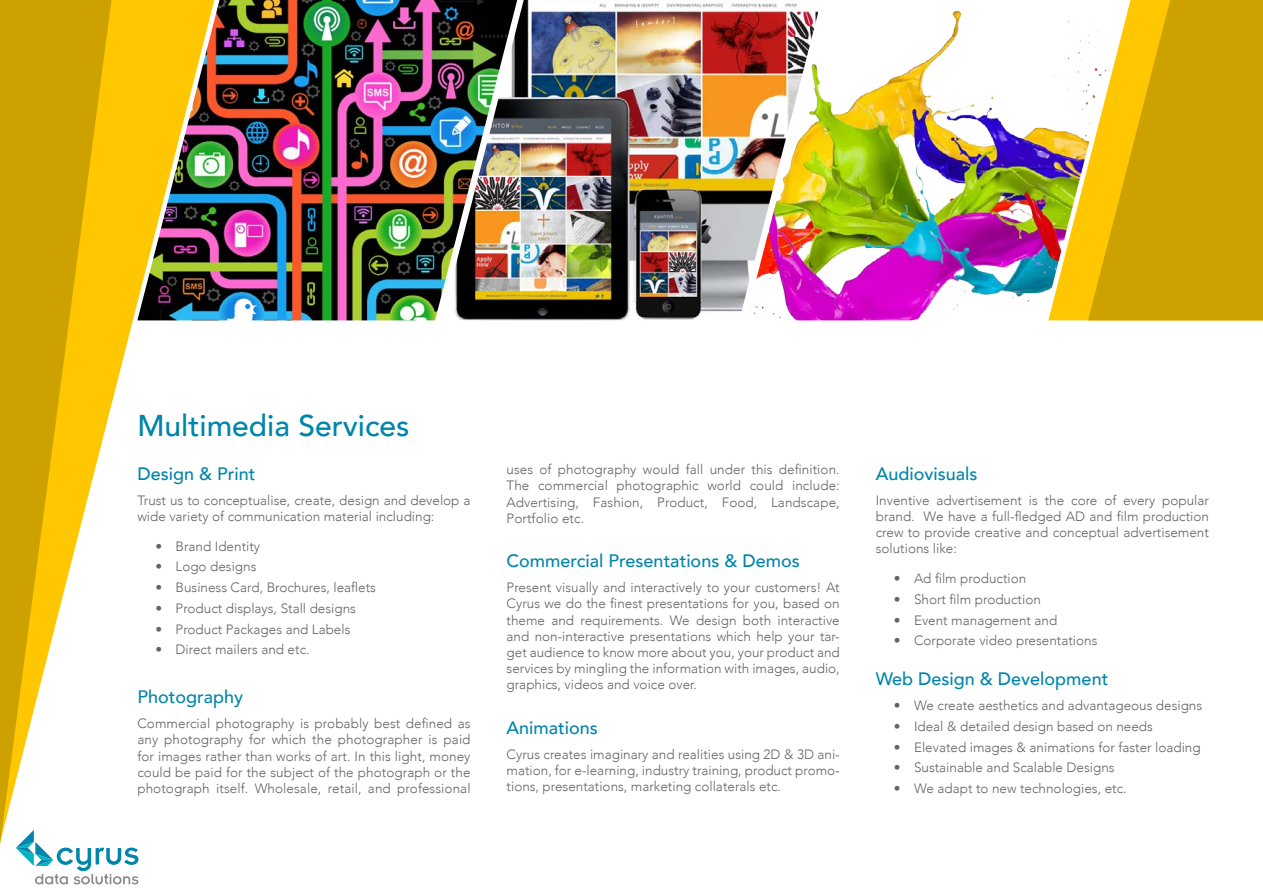
<style>
.page{position:relative;width:1263px;height:893px;background:#fff}
.page>*{position:absolute;margin:0;border:0;box-sizing:border-box;transform-origin:0 0}
.t1{font:500 30px "Avenir";color:#0085ab}
.t2{font:500 18px "Avenir";color:#0085ab}
.t3{font:300 13.5px/16.2px "Avenir";color:#636466;text-align:justify}
</style>
<div class="page">
<img style="left:517px;top:0;width:229px;height:320px">
<img style="left:214px;top:0;width:303px;height:320px">
<img style="left:746px;top:3px;width:302px;height:317px">
<svg style="left:111px;top:0;width:103px;height:406px;fill:#ffc700"></svg>
<svg style="left:0;top:0;width:111px;height:845px;fill:#cca100"></svg>
<svg style="left:16px;top:830px;width:122px;height:54px"></svg>
<img style="left:1048px;top:21px;width:40px;height:299px">
<svg style="left:1088px;top:0;width:175px;height:320px;background:#d8ae12"></svg>
<h1 class="t1" style="left:137px;top:399px;width:274px">Multimedia Services</h1>
<h2 class="t2" style="left:137px;top:458px;width:119px">Design &amp; Print</h2>
<p class="t3" style="left:137px;top:492px;width:335px">Trust us to conceptualise, create, design and develop a wide variety of communication material including:</p>
<p class="t3" style="left:155px;top:538px;width:106px">• Brand Identity</p>
<p class="t3" style="left:155px;top:559px;width:103px">• Logo designs</p>
<p class="t3" style="left:155px;top:579px;width:222px">• Business Card, Brochures, leaflets</p>
<p class="t3" style="left:155px;top:600px;width:202px">• Product displays, Stall designs</p>
<p class="t3" style="left:155px;top:621px;width:197px">• Product Packages and Labels</p>
<p class="t3" style="left:155px;top:641px;width:156px">• Direct mailers and etc.</p>
<h2 class="t2" style="left:137px;top:681px;width:107px">Photography</h2>
<p class="t3" style="left:137px;top:715px;width:335px">Commercial photography is probably best defined as any photography for which the photographer is paid for images rather than works of art. In this light, money could be paid for the subject of the photograph or the photograph itself. Wholesale, retail, and professional</p>
<p class="t3" style="left:507px;top:462px;width:335px">uses of photography would fall under this definition.<br>The commercial photographic world could include:<br>Advertising, Fashion, Product, Food, Landscape, Portfolio etc.</p>
<h2 class="t2" style="left:507px;top:545px;width:295px">Commercial Presentations &amp; Demos</h2>
<p class="t3" style="left:507px;top:579px;width:335px">Present visually and interactively to your customers! At Cyrus we do the finest presentations for you, based on theme and requirements. We design both interactive and non-interactive presentations which help your tar&shy;get audience to know more about you, your product and services by mingling the information with images, audio, graphics, videos and voice over.</p>
<h2 class="t2" style="left:507px;top:712px;width:93px">Animations</h2>
<p class="t3" style="left:507px;top:746px;width:335px">Cyrus creates imaginary and realities using 2D &amp; 3D ani&shy;mation, for e-learning, industry training, product promo&shy;tions, presentations, marketing collaterals etc.</p>
<h2 class="t2" style="left:876px;top:458px;width:103px">Audiovisuals</h2>
<p class="t3" style="left:876px;top:492px;width:335px">Inventive advertisement is the core of every popular brand. We have a full-fledged AD and film production crew to provide creative and conceptual advertisement solutions like:</p>
<p class="t3" style="left:894px;top:570px;width:134px">• Ad film production</p>
<p class="t3" style="left:894px;top:591px;width:149px">• Short film production</p>
<p class="t3" style="left:894px;top:612px;width:165px">• Event management and</p>
<p class="t3" style="left:894px;top:632px;width:205px">• Corporate video presentations</p>
<h2 class="t2" style="left:876px;top:663px;width:234px">Web Design &amp; Development</h2>
<p class="t3" style="left:894px;top:697px;width:310px">• We create aesthetics and advantageous designs</p>
<p class="t3" style="left:894px;top:718px;width:261px">• Ideal &amp; detailed design based on needs</p>
<p class="t3" style="left:894px;top:739px;width:308px">• Elevated images &amp; animations for faster loading</p>
<p class="t3" style="left:894px;top:759px;width:222px">• Sustainable and Scalable Designs</p>
<p class="t3" style="left:894px;top:780px;width:234px">• We adapt to new technologies, etc.</p>
</div>
